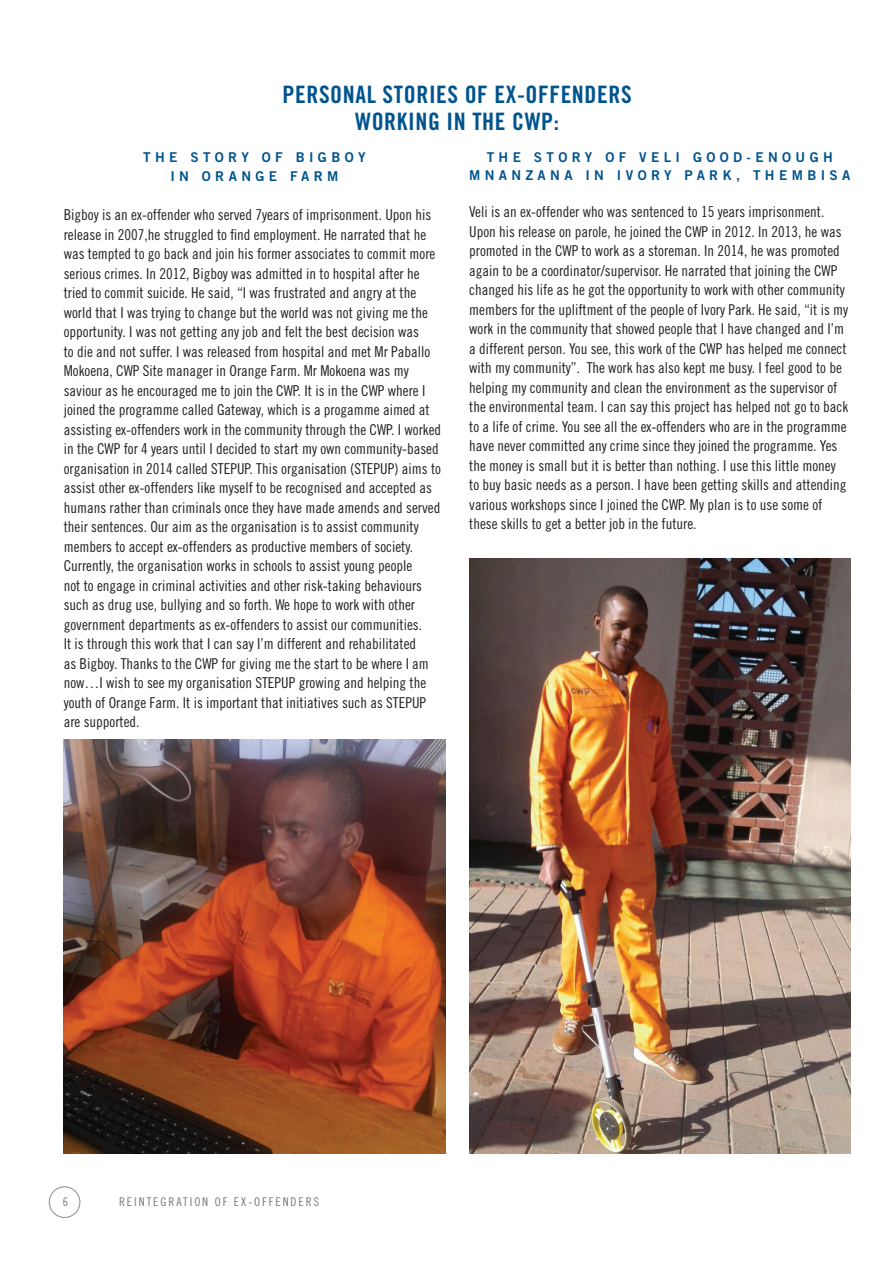
<style>
.page{position:relative;width:893px;height:1263px;background:#fff}
.page>*{position:absolute;margin:0;border:0;box-sizing:border-box;transform-origin:0 0}
.t1{font:24px/27px "Trade Gothic Bold Cond Twenty";letter-spacing:.025em;color:#00548e;text-align:center}
.t2{font:15px/19.5px "Trade Gothic Cond Eighteen";color:#231f20}
.t3{font:13.5px/19.5px "Trade Gothic Bold Two";letter-spacing:.325em;color:#00548e;text-align:center}
.t4{font:12px "Trade Gothic Cond Eighteen";letter-spacing:.16em;color:#76787b}
</style>
<div class="page">
<img style="left:469px;top:559px;width:381px;height:594px">
<img style="left:64px;top:740px;width:381px;height:413px">
<div style="left:49px;top:1186px;width:31px;height:32px;border:1px solid #8a8c8f;border-radius:50%"></div>
<h1 class="t1" style="left:283px;top:81px;width:351px">PERSONAL STORIES OF EX-OFFENDERS<br>WORKING IN THE CWP:</h1>
<p class="t3" style="left:143px;top:147px;width:224px">THE STORY OF BIGBOY<br>IN ORANGE FARM</p>
<p class="t2" style="left:64px;top:205px;width:379px">Bigboy is an ex-offender who served 7years of imprisonment. Upon his release in 2007,he struggled to find employment. He narrated that he was tempted to go back and join his former associates to commit more serious crimes. In 2012, Bigboy was admitted in to hospital after he tried to commit suicide. He said, “I was frustrated and angry at the world that I was trying to change but the world was not giving me the opportunity. I was not getting any job and felt the best decision was<br>to die and not suffer. I was released from hospital and met Mr Paballo Mokoena, CWP Site manager in Orange Farm. Mr Mokoena was my saviour as he encouraged me to join the CWP. It is in the CWP where I joined the programme called Gateway, which is a progamme aimed at assisting ex-offenders work in the community through the CWP. I worked in the CWP for 4 years until I decided to start my own community-based organisation in 2014 called STEPUP. This organisation (STEPUP) aims to assist other ex-offenders like myself to be recognised and accepted as humans rather than criminals once they have made amends and served their sentences. Our aim as the organisation is to assist community members to accept ex-offenders as productive members of society.<br>Currently, the organisation works in schools to assist young people<br>not to engage in criminal activities and other risk-taking behaviours such as drug use, bullying and so forth. We hope to work with other government departments as ex-offenders to assist our communities.<br>It is through this work that I can say I’m different and rehabilitated<br>as Bigboy. Thanks to the CWP for giving me the start to be where I am now…I wish to see my organisation STEPUP growing and helping the youth of Orange Farm. It is important that initiatives such as STEPUP are supported.</p>
<p class="t3" style="left:469px;top:147px;width:383px;line-height:18px">THE STORY OF VELI GOOD-ENOUGH<br>MNANZANA IN IVORY PARK, THEMBISA</p>
<p class="t2" style="left:469px;top:202px;width:381px">Veli is an ex-offender who was sentenced to 15 years imprisonment.<br>Upon his release on parole, he joined the CWP in 2012. In 2013, he was promoted in the CWP to work as a storeman. In 2014, he was promoted again to be a coordinator/supervisor. He narrated that joining the CWP changed his life as he got the opportunity to work with other community members for the upliftment of the people of Ivory Park. He said, “it is my work in the community that showed people that I have changed and I’m a different person. You see, this work of the CWP has helped me connect with my community”. The work has also kept me busy. I feel good to be helping my community and clean the environment as the supervisor of the environmental team. I can say this project has helped not go to back to a life of crime. You see all the ex-offenders who are in the programme have never committed any crime since they joined the programme. Yes the money is small but it is better than nothing. I use this little money to buy basic needs as a person. I have been getting skills and attending various workshops since I joined the CWP. My plan is to use some of these skills to get a better job in the future.</p>
<p class="t4" style="left:63px;top:1195px;width:7px">6</p>
<p class="t4" style="left:119px;top:1195px;width:201px">REINTEGRATION OF EX-OFFENDERS</p>
</div>
